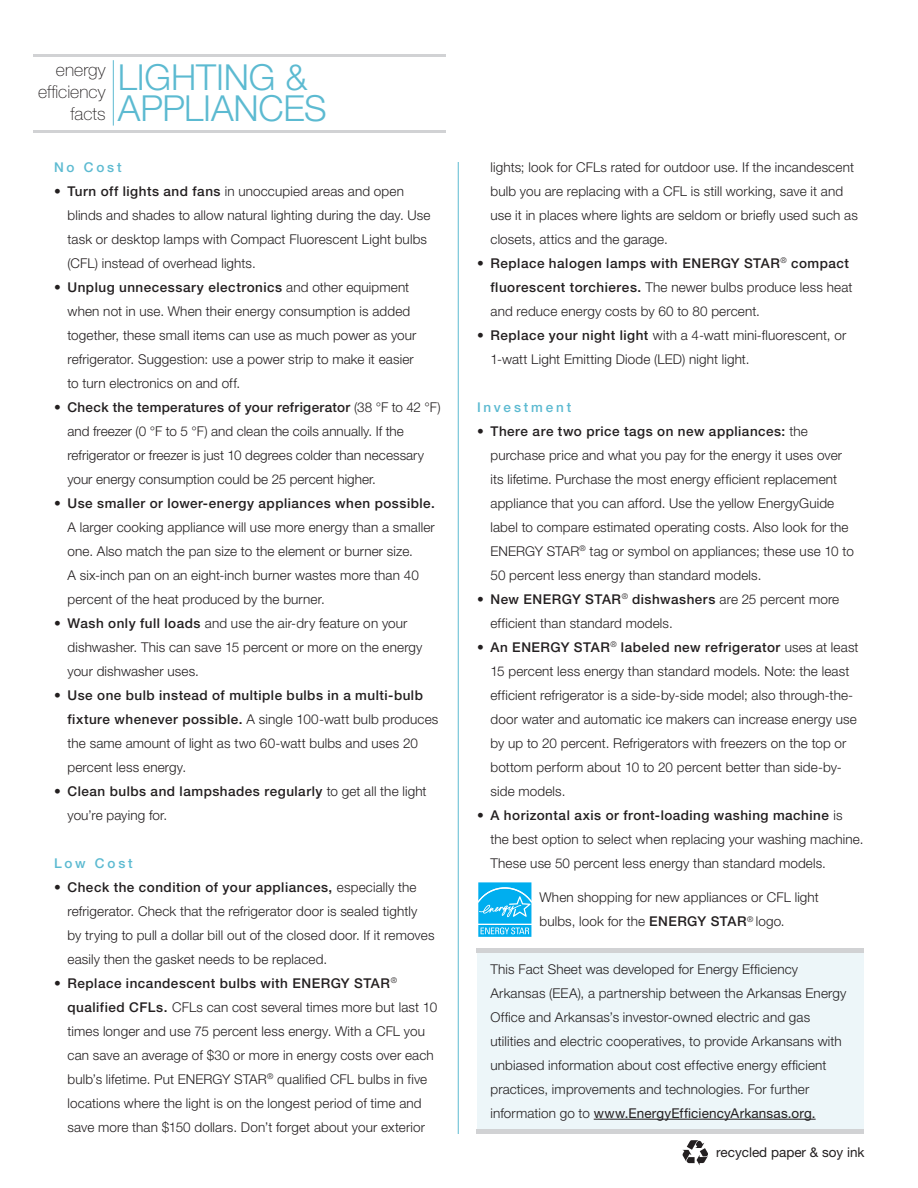
<style>
.page{position:relative;width:918px;height:1188px;background:#fff}
.page>*{position:absolute;margin:0;border:0;box-sizing:border-box;transform-origin:0 0}
.t1{font:300 35.85px "Helvetica Neue LT Std";color:#5cbad1}
.t2{font:100 17.55px/22.2px "Helvetica Neue LT Std";color:#231f20;text-align:right}
.t3{font:300 13.5px/24px "Helvetica Neue LT Std";letter-spacing:.01em;color:#231f20}
.t4{font:500 13.5px/24px "Helvetica Neue LT Std";letter-spacing:.035em;color:#231f20}
.t5{font:500 13.5px "Helvetica Neue LT Std";letter-spacing:.21em;color:#5cbad1}
.t6{font:13.5px "Helvetica Neue LT Std";color:#231f20}
.s1{font-weight:500}
.s2{font-weight:300}
.s3{font-weight:400}
</style>
<div class="page">
<hr style="left:33px;top:54px;width:413px;height:2px;background:#d1d2d4">
<hr style="left:33px;top:130px;width:413px;height:3px;background:#d1d2d4">
<hr style="left:113px;top:60px;width:1px;height:66px;background:#5cbad1">
<hr style="left:458px;top:162px;width:1px;height:972px;background:#5cbad1">
<svg style="left:682px;top:1140px;width:26px;height:25px"></svg>
<div style="left:477px;top:951px;width:387px;height:182px;background:#edf6f9"></div>
<hr style="left:594px;top:1119px;width:222px;height:1px;background:#231f20">
<hr style="left:477px;top:1130px;width:387px;height:4px;background:#d1d2d4">
<div style="left:477px;top:948px;width:387px;height:5px;background:#d1d2d4"></div>
<svg style="left:478px;top:882px;width:54px;height:55px;background:#30bdf1"></svg>
<p class="t2" style="left:38px;top:59px;width:69px">energy efficiency facts</p>
<h1 class="t1" style="left:118px;top:56px;width:99px">lig hting</h1>
<h1 class="t1" style="left:285px;top:56px;width:23px">&amp;</h1>
<h1 class="t1" style="left:118px;top:87px;width:22px">appliances</h1>
<p class="t5" style="left:54px;top:159px;width:69px">No Cost</p>
<p class="t3" style="left:68px;top:179px;width:364px;text-indent:-14px"><span class="s1">• Turn off lights and fans</span> in unoccupied areas and open blinds and shades to allow natural lighting during the day. Use task or desktop lamps with Compact Fluorescent Light bulbs (CFL) instead of overhead lights.</p>
<p class="t3" style="left:68px;top:275px;width:351px;text-indent:-14px"><span class="s1">• Unplug unnecessary electronics</span> and other equipment when not in use. When their energy consumption is added together, these small items can use as much power as your refrigerator. Suggestion: use a power strip to make it easier to turn electronics on and off.</p>
<p class="t3" style="left:68px;top:395px;width:375px;text-indent:-14px"><span class="s1">• Check the temperatures of your refrigerator</span> (38 °F to 42 °F) and freezer (0 °F to 5 °F) and clean the coils annually. If the refrigerator or freezer is just 10 degrees colder than necessary your energy consumption could be 25 percent higher.</p>
<p class="t4" style="left:54px;top:491px;width:382px">• Use smaller or lower-energy appliances when possible.</p>
<p class="t3" style="left:68px;top:515px;width:369px">A larger cooking appliance will use more energy than a smaller one. Also match the pan size to the element or burner size.<br>A six-inch pan on an eight-inch burner wastes more than 40 percent of the heat produced by the burner.</p>
<p class="t3" style="left:68px;top:611px;width:357px;text-indent:-14px"><span class="s1">• Wash only full loads</span> and use the air-dry feature on your dishwasher. This can save 15 percent or more on the energy your dishwasher uses.</p>
<p class="t3" style="left:68px;top:683px;width:372px;text-indent:-14px"><span class="s1">• Use one bulb instead of multiple bulbs in a multi-bulb fixture whenever possible.</span> A single 100-watt bulb produces the same amount of light as two 60-watt bulbs and uses 20 percent less energy.</p>
<p class="t4" style="left:68px;top:779px;width:361px;text-indent:-14px">• Clean bulbs and lampshades regularly <span class="s2">to get all the light you’re paying for.</span></p>
<p class="t5" style="left:54px;top:855px;width:80px">Low Cost</p>
<p class="t3" style="left:68px;top:875px;width:368px;text-indent:-14px"><span class="s1">• Check the condition of your appliances,</span> especially the refrigerator. Check that the refrigerator door is sealed tightly by trying to pull a dollar bill out of the closed door. If it removes easily then the gasket needs to be replaced.</p>
<p class="t3" style="left:68px;top:971px;width:371px;text-indent:-14px"><span class="s1">• Replace incandescent bulbs with ENERGY STAR</span><sup>® </sup><span class="s1">qualified CFLs.</span> CFLs can cost several times more but last 10 times longer and use 75 percent less energy. With a CFL you can save an average of $30 or more in energy costs over each bulb’s lifetime. Put ENERGY STAR<sup>®</sup> qualified CFL bulbs in five locations where the light is on the longest period of time and save more than $150 dollars. Don’t forget about your exterior</p>
<p class="t3" style="left:491px;top:155px;width:369px">lights; look for CFLs rated for outdoor use. If the incandescent bulb you are replacing with a CFL is still working, save it and use it in places where lights are seldom or briefly used such as closets, attics and the garage.</p>
<p class="t3" style="left:491px;top:251px;width:363px;text-indent:-14px"><span class="s1">• Replace halogen lamps with ENERGY STAR</span><sup>®</sup> <span class="s1">compact fluorescent torchieres.</span> The newer bulbs produce less heat and reduce energy costs by 60 to 80 percent.</p>
<p class="t3" style="left:491px;top:323px;width:357px;text-indent:-14px"><span class="s1">• Replace your night light</span> with a 4-watt mini-fluorescent, or<br>1-watt Light Emitting Diode (LED) night light.</p>
<p class="t5" style="left:477px;top:399px;width:96px">Investment</p>
<p class="t3" style="left:491px;top:419px;width:365px;text-indent:-14px"><span class="s1">• There are two price tags on new appliances:</span> the purchase price and what you pay for the energy it uses over its lifetime. Purchase the most energy efficient replacement appliance that you can afford. Use the yellow EnergyGuide label to compare estimated operating costs. Also look for the ENERGY STAR<sup>®</sup> tag or symbol on appliances; these use 10 to 50 percent less energy than standard models.</p>
<p class="t3" style="left:491px;top:587px;width:350px;text-indent:-14px"><span class="s1">• New ENERGY STAR</span><sup>®</sup> <span class="s1">dishwashers</span> are 25 percent more efficient than standard models.</p>
<p class="t3" style="left:491px;top:635px;width:370px;text-indent:-14px"><span class="s1">• An ENERGY STAR</span><sup>®</sup> <span class="s1">labeled new refrigerator</span> uses at least 15 percent less energy than standard models. Note: the least efficient refrigerator is a side-by-side model; also through-the&shy;door water and automatic ice makers can increase energy use by up to 20 percent. Refrigerators with freezers on the top or bottom perform about 10 to 20 percent better than side-by&shy;side models.</p>
<p class="t3" style="left:491px;top:803px;width:375px;text-indent:-13px"><span class="s1">• A horizontal axis or front-loading washing machine</span> is the best option to select when replacing your washing machine.<br>These use 50 percent less energy than standard models.</p>
<p class="t3" style="left:540px;top:885px;width:281px">When shopping for new appliances or CFL light bulbs, look for the <span class="s1">ENERGY STAR</span><sup>®</sup> logo.</p>
<p class="t3" style="left:491px;top:957px;width:357px">This Fact Sheet was developed for Energy Efficiency Arkansas (EEA), a partnership between the Arkansas Energy Office and Arkansas’s investor-owned electric and gas utilities and electric cooperatives, to provide Arkansans with unbiased information about cost effective energy efficient practices, improvements and technologies. For further information go to <span class="s3">www.EnergyEfficiencyArkansas.org.</span></p>
<p class="t6" style="left:716px;top:1144px;width:150px">recycled paper &amp; soy ink</p>
</div>
